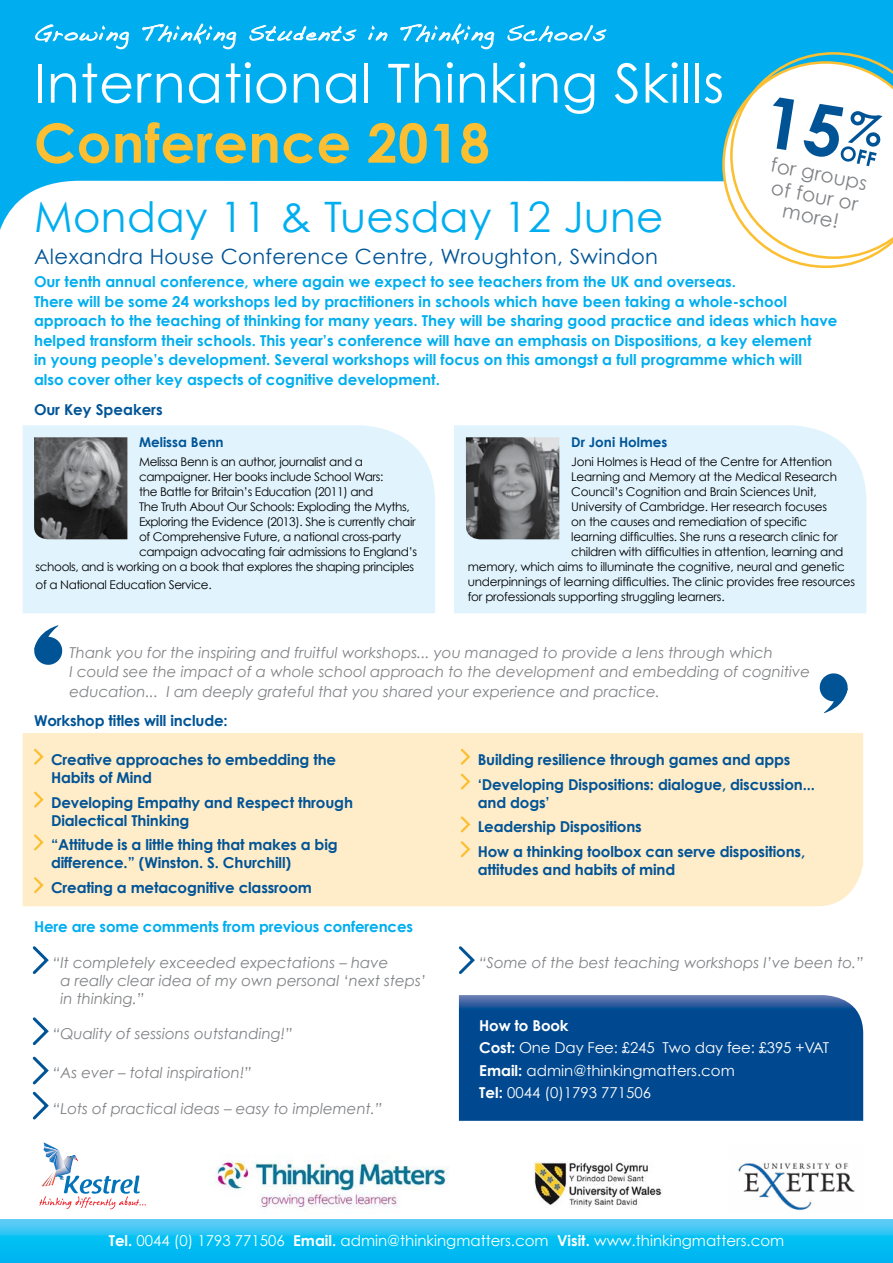
<style>
.page{position:relative;width:893px;height:1263px;background:#fff}
.page>*{position:absolute;margin:0;border:0;box-sizing:border-box;transform-origin:0 0}
.t1{font:54px "Century Gothic";letter-spacing:.01em;color:#fff}
.t2{font:700 54px "Century Gothic";letter-spacing:.01em;color:#fbbf31}
.t3{font:42px "Century Gothic";letter-spacing:.01em;color:#00aeef}
.t4{font:21px "Century Gothic";letter-spacing:.02em;color:#005496}
.t5{font:21px "Handwriting Dakota";letter-spacing:.09em;color:#fff}
.t6{font:19.8px/22.4px "Century Gothic";color:#808285}
.t7{font:700 15px/19.5px "Century Gothic";color:#00aeef}
.t8{font:italic 15px/19.5px "Century Gothic";color:#808285}
.t9{font:700 15px/18px "Century Gothic";letter-spacing:-.01em;color:#005496}
.t10{font:15px/22.2px "Century Gothic";color:#fff}
.t11{font:700 13.5px "Century Gothic";color:#005496}
.t12{font:12px "Century Gothic";letter-spacing:-.02em;color:#000}
.s1{font-weight:700}
</style>
<div class="page">
<div style="left:23px;top:733px;width:840px;height:173px;background:#ffecc9"></div>
<img style="left:738px;top:1162px;width:117px;height:49px">
<img style="left:215px;top:1154px;width:234px;height:54px">
<img style="left:533px;top:1162px;width:129px;height:45px">
<div style="left:23px;top:425px;width:412px;height:188px;background:#e1f4fd"></div>
<div style="left:454px;top:425px;width:412px;height:188px;background:#e1f4fd"></div>
<svg style="left:0;top:0;width:893px;height:230px;fill:#00aeef"></svg>
<svg style="left:0;top:1219px;width:893px;height:44px;background:#1abff2"></svg>
<svg style="left:32px;top:747px;width:13px;height:20px"></svg>
<svg style="left:32px;top:789px;width:13px;height:21px"></svg>
<svg style="left:32px;top:832px;width:13px;height:20px"></svg>
<svg style="left:32px;top:875px;width:13px;height:20px"></svg>
<svg style="left:459px;top:747px;width:13px;height:45px"></svg>
<svg style="left:459px;top:814px;width:13px;height:45px"></svg>
<svg style="left:722px;top:52px;width:171px;height:216px"></svg>
<svg style="left:34px;top:625px;width:29px;height:40px"></svg>
<svg style="left:819px;top:673px;width:29px;height:40px"></svg>
<svg style="left:32px;top:946px;width:17px;height:28px"></svg>
<svg style="left:32px;top:1017px;width:17px;height:29px"></svg>
<svg style="left:32px;top:1056px;width:17px;height:64px"></svg>
<svg style="left:459px;top:946px;width:16px;height:28px"></svg>
<img style="left:465px;top:437px;width:94px;height:102px">
<svg style="left:459px;top:995px;width:404px;height:126px;background:#084d92"></svg>
<img style="left:33px;top:437px;width:94px;height:102px">
<svg style="left:35px;top:24px;width:94px;height:25px;background:#2abbf1"></svg>
<svg style="left:142px;top:22px;width:94px;height:27px;background:#2abbf1"></svg>
<svg style="left:249px;top:25px;width:108px;height:16px;background:#46c4f3"></svg>
<svg style="left:368px;top:25px;width:20px;height:16px"></svg>
<svg style="left:400px;top:22px;width:94px;height:27px;background:#2abbf1"></svg>
<svg style="left:507px;top:25px;width:100px;height:17px;background:#3ec1f2"></svg>
<svg style="left:39px;top:1142px;width:107px;height:67px"></svg>
<h3 class="t5" style="left:34px;top:21px;width:573px">Growing Thinking Students in Thinking Schools</h3>
<h1 class="t1" style="left:34px;top:50px;width:692px">International Thinking Skills</h1>
<h1 class="t2" style="left:34px;top:109px;width:457px">Conference 2018</h1>
<h2 class="t3" style="left:34px;top:191px;width:631px">Monday 11 &amp; Tuesday 12 June</h2>
<h3 class="t4" style="left:34px;top:244px;width:626px">Alexandra House Conference Centre, Wroughton, Swindon</h3>
<h3 class="t6" style="left:773px;top:153px;width:99px;rotate:11deg">for groups of four or</h3>
<h3 class="t6" style="left:785px;top:199px;width:58px;rotate:11deg">more!</h3>
<p class="t7" style="left:34px;top:272px;width:805px">Our tenth annual conference, where again we expect to see teachers from the UK and overseas.<br>There will be some 24 workshops led by practitioners in schools which have been taking a whole-school approach to the teaching of thinking for many years. They will be sharing good practice and ideas which have helped transform their schools. This year’s conference will have an emphasis on Dispositions, a key element<br>in young people’s development. Several workshops will focus on this amongst a full programme which will<br>also cover other key aspects of cognitive development.</p>
<p class="t9" style="left:34px;top:401px;width:130px">Our Key Speakers</p>
<p class="t11" style="left:139px;top:434px;width:86px">Melissa Benn</p>
<p class="t12" style="left:139px;top:455px;width:226px">Melissa Benn is an author, journalist and a</p>
<p class="t12" style="left:139px;top:470px;width:246px">campaigner. Her books include School Wars:</p>
<p class="t12" style="left:139px;top:485px;width:236px">the Battle for Britain’s Education (2011) and</p>
<p class="t12" style="left:139px;top:500px;width:272px">The Truth About Our Schools: Exploding the Myths,</p>
<p class="t12" style="left:139px;top:515px;width:278px">Exploring the Evidence (2013). She is currently chair</p>
<p class="t12" style="left:139px;top:530px;width:264px">of Comprehensive Future, a national cross-party</p>
<p class="t12" style="left:139px;top:545px;width:280px">campaign advocating fair admissions to England’s</p>
<p class="t12" style="left:36px;top:560px;width:380px">schools, and is working on a book that explores the shaping principles</p>
<p class="t12" style="left:36px;top:577px;width:178px">of a National Education Service.</p>
<p class="t11" style="left:571px;top:434px;width:98px">Dr Joni Holmes</p>
<p class="t12" style="left:571px;top:455px;width:262px">Joni Holmes is Head of the Centre for Attention</p>
<p class="t12" style="left:571px;top:470px;width:267px">Learning and Memory at the Medical Research</p>
<p class="t12" style="left:571px;top:485px;width:247px">Council’s Cognition and Brain Sciences Unit,</p>
<p class="t12" style="left:571px;top:500px;width:257px">University of Cambridge. Her research focuses</p>
<p class="t12" style="left:571px;top:515px;width:237px">on the causes and remediation of specific</p>
<p class="t12" style="left:571px;top:530px;width:268px">learning difficulties. She runs a research clinic for</p>
<p class="t12" style="left:571px;top:545px;width:274px">children with difficulties in attention, learning and</p>
<p class="t12" style="left:468px;top:560px;width:379px">memory, which aims to illuminate the cognitive, neural and genetic</p>
<p class="t12" style="left:468px;top:575px;width:389px">underpinnings of learning difficulties. The clinic provides free resources</p>
<p class="t12" style="left:468px;top:590px;width:258px">for professionals supporting struggling learners.</p>
<p class="t8" style="left:70px;top:642px;width:742px">Thank you for the inspiring and fruitful workshops... you managed to provide a lens through which<br>I could see the impact of a whole school approach to the development and embedding of cognitive education... I am deeply grateful that you shared your experience and practice.</p>
<p class="t9" style="left:34px;top:711px;width:195px">Workshop titles will include:</p>
<p class="t9" style="left:51px;top:750px;width:287px">Creative approaches to embedding the<br>Habits of Mind</p>
<p class="t9" style="left:51px;top:793px;width:303px">Developing Empathy and Respect through<br>Dialectical Thinking</p>
<p class="t9" style="left:51px;top:836px;width:288px">“Attitude is a little thing that makes a big difference.” (Winston. S. Churchill)</p>
<p class="t9" style="left:51px;top:878px;width:262px">Creating a metacognitive classroom</p>
<p class="t7" style="left:34px;top:917px;width:381px">Here are some comments from previous conferences</p>
<p class="t8" style="left:60px;top:953px;width:367px;line-height:18px;text-indent:-8px">“It completely exceeded expectations – have<br>a really clear idea of my own personal ‘next steps’ in thinking.”</p>
<p class="t8" style="left:53px;top:1024px;width:241px">“Quality of sessions outstanding!”</p>
<p class="t8" style="left:53px;top:1063px;width:200px">“As ever – total inspiration!”</p>
<p class="t8" style="left:53px;top:1098px;width:331px">“Lots of practical ideas – easy to implement.”</p>
<p class="t9" style="left:478px;top:747px;width:339px;line-height:24.8px">Building resilience through games and apps ‘Developing Dispositions: dialogue, discussion...</p>
<p class="t9" style="left:478px;top:789px;width:329px;line-height:24.8px">and dogs’<br>Leadership Dispositions<br>How a thinking toolbox can serve dispositions,</p>
<p class="t9" style="left:478px;top:860px;width:199px">attitudes and habits of mind</p>
<p class="t8" style="left:479px;top:953px;width:386px">“Some of the best teaching workshops I’ve been to.”</p>
<p class="t10" style="left:479px;top:1014px;width:351px"><span class="s1">How to Book<br>Cost:</span> One Day Fee: £245 Two day fee: £395 +VAT<br><span class="s1">Email:</span> admin@thinkingmatters.com<br><span class="s1">Tel:</span> 0044 (0)1793 771506</p>
<p class="t10" style="left:109px;top:1229px;width:677px"><span class="s1">Tel.</span> 0044 (0) 1793 771506 <span class="s1">Email.</span> admin@thinkingmatters.com <span class="s1">Visit.</span> www.thinkingmatters.com</p>
</div>
